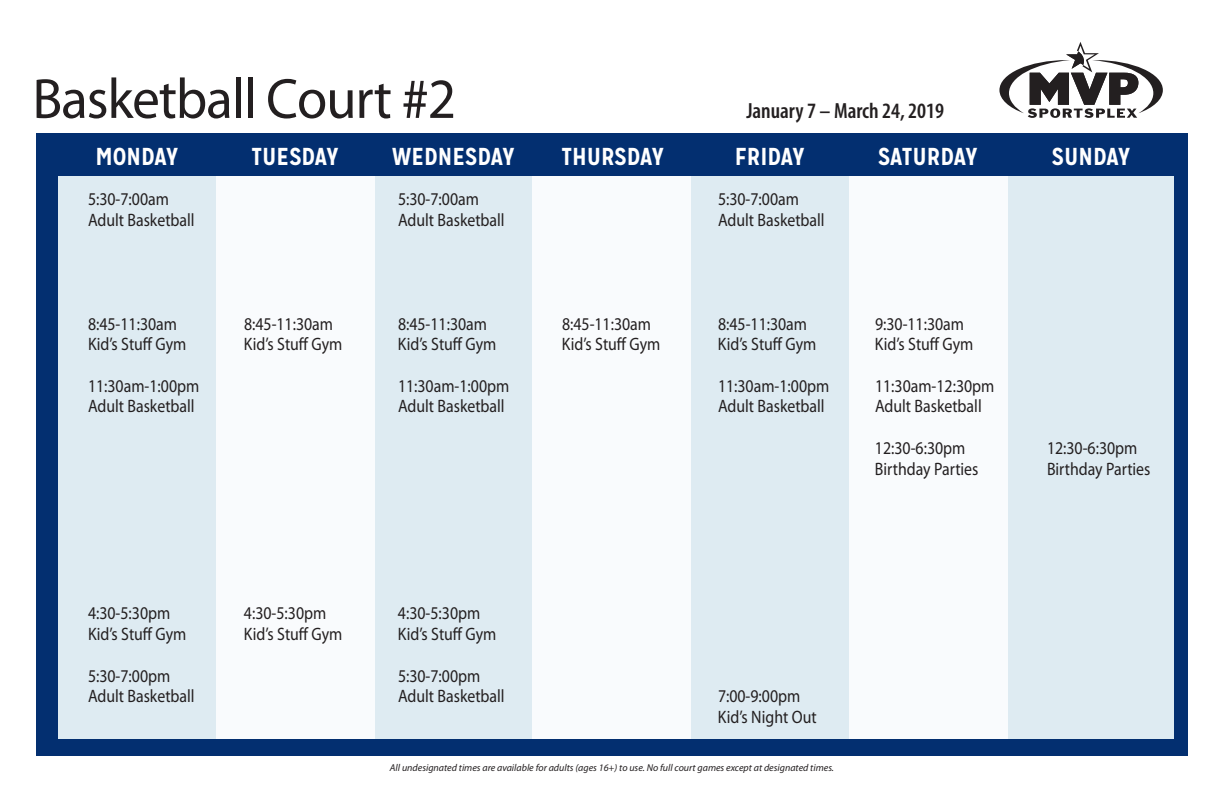
<style>
.page{position:relative;width:1224px;height:792px;background:#fff}
.page>*{position:absolute;margin:0;border:0;box-sizing:border-box;transform-origin:0 0}
.t1{font:57px "Myriad Pro";letter-spacing:-.02em;color:#231f20}
.t2{font:700 24.5px "Mission Gothic";color:#fff}
.t3{font:600 condensed 22px "Myriad Pro";color:#231f20}
.t4{font:18px "Myriad Pro";color:#231f20;scale:.88 1}
.t5{font:italic 10px "Myriad Pro";color:#231f20}
</style>
<div class="page">
<div style="left:36px;top:134px;width:1152px;height:622px;background:#032f70"></div>
<div style="left:58px;top:176px;width:1115px;height:563px;background:#deebf2"></div>
<div style="left:850px;top:176px;width:158px;height:563px;background:#f9fbfd"></div>
<div style="left:533px;top:176px;width:158px;height:563px;background:#f9fbfd"></div>
<div style="left:216px;top:176px;width:159px;height:563px;background:#f9fbfd"></div>
<svg style="left:999px;top:42px;width:164px;height:76px"></svg>
<p class="t1" style="left:32px;top:64px;width:425px">Basketball Court #2</p>
<p class="t3" style="left:746px;top:99px;width:199px">January 7 – March 24, 2019</p>
<p class="t2" style="left:96px;top:141px;width:84px">MONDAY</p>
<p class="t2" style="left:251px;top:141px;width:89px">TUESDAY</p>
<p class="t2" style="left:392px;top:141px;width:124px">WEDNESDAY</p>
<p class="t2" style="left:561px;top:141px;width:104px">THURSDAY</p>
<p class="t2" style="left:735px;top:141px;width:71px">FRIDAY</p>
<p class="t2" style="left:878px;top:141px;width:101px">SATURDAY</p>
<p class="t2" style="left:1052px;top:141px;width:80px">SUNDAY</p>
<p class="t4" style="left:88px;top:188px;width:94px">5:30-7:00am</p>
<p class="t4" style="left:398px;top:188px;width:94px">5:30-7:00am</p>
<p class="t4" style="left:718px;top:188px;width:94px">5:30-7:00am</p>
<p class="t4" style="left:88px;top:209px;width:123px">Adult Basketball</p>
<p class="t4" style="left:398px;top:209px;width:123px">Adult Basketball</p>
<p class="t4" style="left:718px;top:209px;width:123px">Adult Basketball</p>
<p class="t4" style="left:88px;top:313px;width:103px">8:45-11:30am</p>
<p class="t4" style="left:244px;top:313px;width:103px">8:45-11:30am</p>
<p class="t4" style="left:398px;top:313px;width:103px">8:45-11:30am</p>
<p class="t4" style="left:562px;top:313px;width:103px">8:45-11:30am</p>
<p class="t4" style="left:718px;top:313px;width:103px">8:45-11:30am</p>
<p class="t4" style="left:875px;top:313px;width:103px">9:30-11:30am</p>
<p class="t4" style="left:88px;top:333px;width:113px">Kid’s Stuff Gym</p>
<p class="t4" style="left:244px;top:333px;width:113px">Kid’s Stuff Gym</p>
<p class="t4" style="left:398px;top:333px;width:113px">Kid’s Stuff Gym</p>
<p class="t4" style="left:562px;top:333px;width:113px">Kid’s Stuff Gym</p>
<p class="t4" style="left:718px;top:333px;width:113px">Kid’s Stuff Gym</p>
<p class="t4" style="left:875px;top:333px;width:113px">Kid’s Stuff Gym</p>
<p class="t4" style="left:88px;top:375px;width:128px">11:30am-1:00pm</p>
<p class="t4" style="left:398px;top:375px;width:128px">11:30am-1:00pm</p>
<p class="t4" style="left:718px;top:375px;width:128px">11:30am-1:00pm</p>
<p class="t4" style="left:875px;top:375px;width:137px">11:30am-12:30pm</p>
<p class="t4" style="left:88px;top:395px;width:123px">Adult Basketball</p>
<p class="t4" style="left:398px;top:395px;width:123px">Adult Basketball</p>
<p class="t4" style="left:718px;top:395px;width:123px">Adult Basketball</p>
<p class="t4" style="left:875px;top:395px;width:123px">Adult Basketball</p>
<p class="t4" style="left:875px;top:437px;width:104px">12:30-6:30pm</p>
<p class="t4" style="left:1047px;top:437px;width:104px">12:30-6:30pm</p>
<p class="t4" style="left:875px;top:457px;width:119px">Birthday Parties</p>
<p class="t4" style="left:1047px;top:457px;width:119px">Birthday Parties</p>
<p class="t4" style="left:88px;top:602px;width:95px">4:30-5:30pm</p>
<p class="t4" style="left:244px;top:602px;width:95px">4:30-5:30pm</p>
<p class="t4" style="left:398px;top:602px;width:95px">4:30-5:30pm</p>
<p class="t4" style="left:88px;top:623px;width:113px">Kid’s Stuff Gym</p>
<p class="t4" style="left:244px;top:623px;width:113px">Kid’s Stuff Gym</p>
<p class="t4" style="left:398px;top:623px;width:113px">Kid’s Stuff Gym</p>
<p class="t4" style="left:88px;top:664px;width:95px">5:30-7:00pm</p>
<p class="t4" style="left:398px;top:664px;width:95px">5:30-7:00pm</p>
<p class="t4" style="left:88px;top:685px;width:123px">Adult Basketball</p>
<p class="t4" style="left:398px;top:685px;width:123px">Adult Basketball</p>
<p class="t4" style="left:718px;top:685px;width:95px">7:00-9:00pm</p>
<p class="t4" style="left:718px;top:706px;width:114px">Kid’s Night Out</p>
<p class="t5" style="left:390px;top:761px;width:446px">All undesignated times are available for adults (ages 16+) to use. No full court games except at designated times.</p>
</div>
